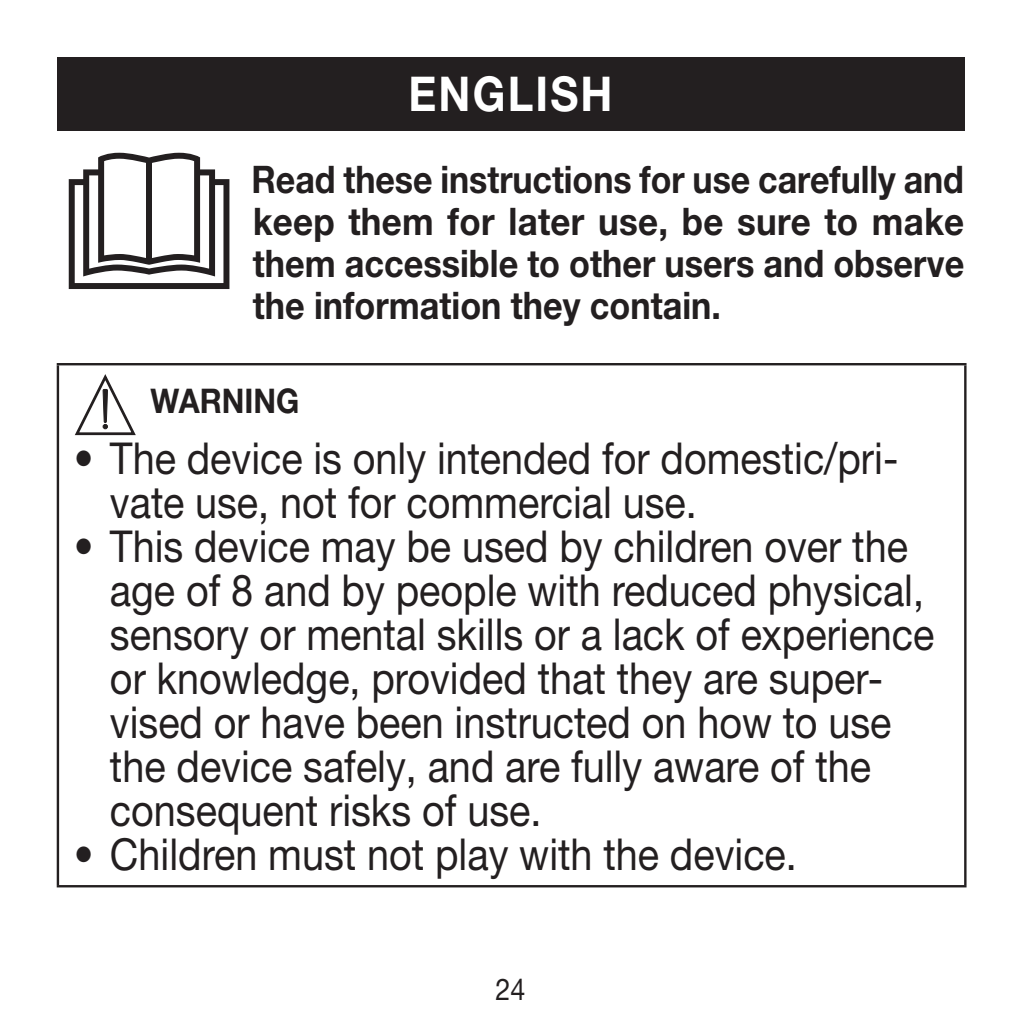
<style>
.page{position:relative;width:1021px;height:1021px;background:#fff}
.page>*{position:absolute;margin:0;border:0;box-sizing:border-box;transform-origin:0 0}
.t1{font:700 48px "Helvetica Neue LTW1 G";letter-spacing:.05em;color:#fff;scale:.9 1}
.t2{font:44px/44px "Helvetica Neue LTW1 G";color:#231f20;scale:.9 1}
.t3{font:700 38px/42px "Helvetica Neue LTW1 G";color:#231f20;text-align:justify;scale:.89 1}
.t4{font:700 34px "Helvetica Neue LTW1 G";color:#231f20;scale:.9 1}
.t5{font:30px "Helvetica Neue LTW1 G";color:#231f20;scale:.9 1}
</style>
<div class="page">
<svg style="left:69px;top:153px;width:160px;height:136px"></svg>
<div style="left:146px;top:161px;width:6px;height:101px;background:#231f20"></div>
<div style="left:57px;top:57px;width:907px;height:73px;background:#231f20"></div>
<hr style="left:57px;top:363px;width:909px;height:2px;background:#231f20">
<hr style="left:57px;top:365px;width:2px;height:520px;background:#231f20">
<hr style="left:964px;top:365px;width:2px;height:520px;background:#231f20">
<hr style="left:57px;top:885px;width:909px;height:2px;background:#231f20">
<svg style="left:75px;top:374px;width:61px;height:61px"></svg>
<hr style="left:103px;top:389px;width:4px;height:33px;background:#231f20">
<div style="left:103px;top:389px;width:5px;height:34px;border:1px solid #231f20"></div>
<p class="t1" style="left:408px;top:64px;width:228px">ENGLISH</p>
<p class="t3" style="left:251px;top:158px;width:802px">Read these instructions for use carefully and keep them for later use, be sure to make them accessible to other users and observe the information they contain.</p>
<p class="t4" style="left:150px;top:380px;width:167px">WARNING</p>
<p class="t2" style="left:110px;top:436px;width:877px;text-indent:-36px">• The device is only intended for domestic/pri&shy;vate use, not for commercial use.</p>
<p class="t2" style="left:110px;top:524px;width:917px;text-indent:-36px">• This device may be used by children over the age of 8 and by people with reduced physical, sensory or mental skills or a lack of experience or knowledge, provided that they are super&shy;vised or have been instructed on how to use the device safely, and are fully aware of the consequent risks of use.</p>
<p class="t2" style="left:74px;top:832px;width:804px">• Children must not play with the device.</p>
<p class="t5" style="left:495px;top:970px;width:35px">24</p>
</div>
